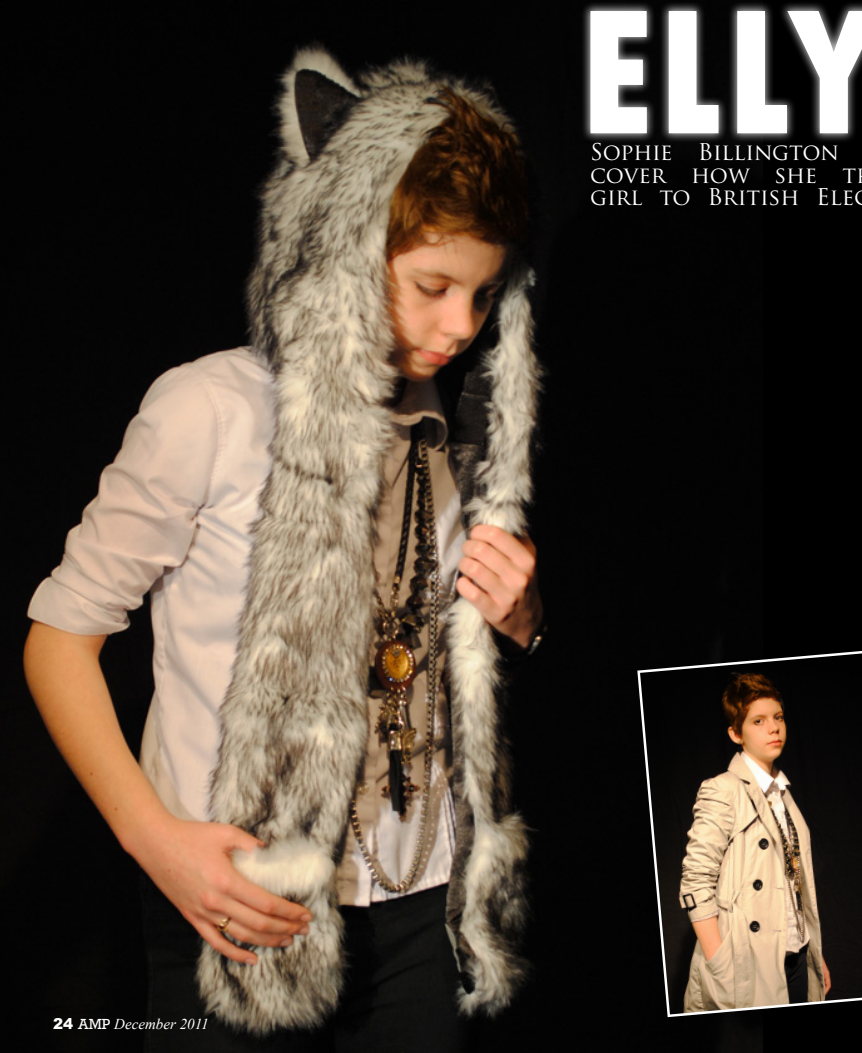
<style>
.page{position:relative;width:862px;height:1053px;background:#fff}
.page>*{position:absolute;margin:0;border:0;box-sizing:border-box;transform-origin:0 0}
.t1{font:800 condensed 187.5px "Tw Cen";color:#fff}
.t2{font:22.5px/22.5px "Trajan Pro";letter-spacing:-.01em;color:#fff}
.t3{font:italic 15px "Times New Roman";color:#fff}
.s1{font-family:"Arial";font-weight:900;font-style:normal}
.s2{font-family:"Rockwell";font-style:normal}
</style>
<div class="page">
<div style="left:762px;top:145px;width:99px;height:907px;background:#000"></div>
<img style="left:0;top:0;width:762px;height:1052px">
<div style="left:579px;top:0;width:282px;height:145px;background:#fff;opacity:.75"></div>
<svg style="left:635px;top:646px;width:226px;height:372px;background:#594b3c"></svg>
<p class="t3" style="left:53px;top:1013px;width:157px"><span class="s1">24</span> <span class="s2">AMP</span> December 2011</p>
<p class="t1" style="left:577px;top:-38px;width:306px">ELLY</p>
<p class="t2" style="left:589px;top:141px;width:267px">Sophie Billington cover how she t girl to British Ele</p>
</div>
